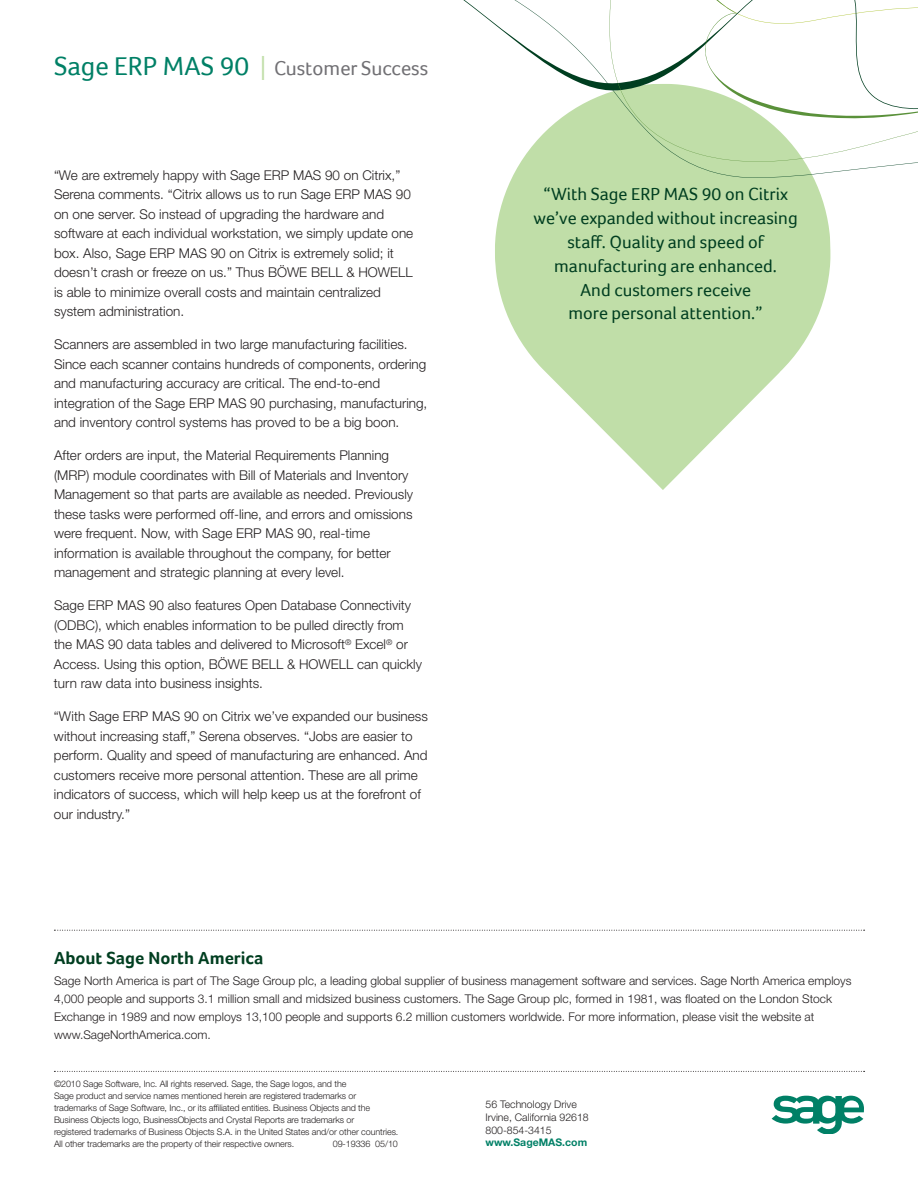
<style>
.page{position:relative;width:918px;height:1188px;background:#fff}
.page>*{position:absolute;margin:0;border:0;box-sizing:border-box;transform-origin:0 0}
.t1{font:20.55px "Foco";color:#717074}
.t2{font:18px/24px "Foco";color:#003e20;text-align:center}
.t3{font:700 18px "Foco";color:#003e20}
.t4{font:300 13.5px/19.5px "Helvetica Neue";color:#231f20}
.t5{font:300 12px/18px "Helvetica Neue";color:#231f20}
.t6{font:300 10.5px/12.6px "Helvetica Neue";color:#231f20}
.t7{font:700 10.5px "Helvetica Neue";color:#008066}
.t8{font:300 9px/12px "Helvetica Neue";letter-spacing:-.01em;color:#231f20}
.s1{font-size:27px;color:#008066}
.s2{font-family:"Helvetica Neue";font-weight:300;font-size:33.6px;color:#c0dea8}
</style>
<div class="page">
<svg style="left:495px;top:189px;width:336px;height:301px;fill:#c0dea8"></svg>
<svg style="left:463px;top:0;width:455px;height:189px"></svg>
<svg style="left:772px;top:1096px;width:92px;height:38px"></svg>
<svg style="left:54px;top:1071px;width:811px;height:1px"></svg>
<svg style="left:54px;top:930px;width:811px;height:1px"></svg>
<h1 class="t1" style="left:54px;top:56px;width:376px"><span class="s1">Sage ERP MAS 90</span> <span class="s2">I</span> Customer Success</h1>
<p class="t4" style="left:54px;top:165px;width:361px">“We are extremely happy with Sage ERP MAS 90 on Citrix,” Serena comments. “Citrix allows us to run Sage ERP MAS 90 on one server. So instead of upgrading the hardware and software at each individual workstation, we simply update one box. Also, Sage ERP MAS 90 on Citrix is extremely solid; it doesn’t crash or freeze on us.” Thus BÖWE BELL &amp; HOWELL is able to minimize overall costs and maintain centralized system administration.</p>
<p class="t4" style="left:54px;top:334px;width:375px">Scanners are assembled in two large manufacturing facilities.<br>Since each scanner contains hundreds of components, ordering and manufacturing accuracy are critical. The end-to-end integration of the Sage ERP MAS 90 purchasing, manufacturing, and inventory control systems has proved to be a big boon.</p>
<p class="t4" style="left:54px;top:445px;width:361px">After orders are input, the Material Requirements Planning (MRP) module coordinates with Bill of Materials and Inventory Management so that parts are available as needed. Previously these tasks were performed off-line, and errors and omissions were frequent. Now, with Sage ERP MAS 90, real-time information is available throughout the company, for better management and strategic planning at every level.</p>
<p class="t4" style="left:54px;top:595px;width:370px">Sage ERP MAS 90 also features Open Database Connectivity (ODBC), which enables information to be pulled directly from the MAS 90 data tables and delivered to Microsoft<sup>®</sup> Excel<sup>®</sup> or Access. Using this option, BÖWE BELL &amp; HOWELL can quickly turn raw data into business insights.</p>
<p class="t4" style="left:54px;top:707px;width:375px">“With Sage ERP MAS 90 on Citrix we’ve expanded our business without increasing staff,” Serena observes. “Jobs are easier to perform. Quality and speed of manufacturing are enhanced. And customers receive more personal attention. These are all prime indicators of success, which will help keep us at the forefront of our industry.”</p>
<h2 class="t2" style="left:534px;top:181px;width:266px">“With Sage ERP MAS 90 on Citrix we’ve expanded without increasing staff. Quality and speed of manufacturing are enhanced.<br>And customers receive<br>more personal attention.”</h2>
<h2 class="t3" style="left:54px;top:947px;width:211px">About Sage North America</h2>
<p class="t5" style="left:54px;top:972px;width:799px">Sage North America is part of The Sage Group plc, a leading global supplier of business management software and services. Sage North America employs 4,000 people and supports 3.1 million small and midsized business customers. The Sage Group plc, formed in 1981, was floated on the London Stock Exchange in 1989 and now employs 13,100 people and supports 6.2 million customers worldwide. For more information, please visit the website at www.SageNorthAmerica.com.</p>
<p class="t8" style="left:54px;top:1078px;width:346px">©2010 Sage Software, Inc. All rights reserved. Sage, the Sage logos, and the<br>Sage product and service names mentioned herein are registered trademarks or trademarks of Sage Software, Inc., or its affiliated entities. Business Objects and the Business Objects logo, BusinessObjects and Crystal Reports are trademarks or<br>registered trademarks of Business Objects S.A. in the United States and/or other countries.<br>All other trademarks are the property of their respective owners.</p>
<p class="t8" style="left:333px;top:1138px;width:67px">09-19336 05/10</p>
<p class="t6" style="left:486px;top:1098px;width:105px">56 Technology Drive<br>Irvine, California 92618<br>800-854-3415</p>
<p class="t7" style="left:486px;top:1136px;width:103px">www.SageMAS.com</p>
</div>
